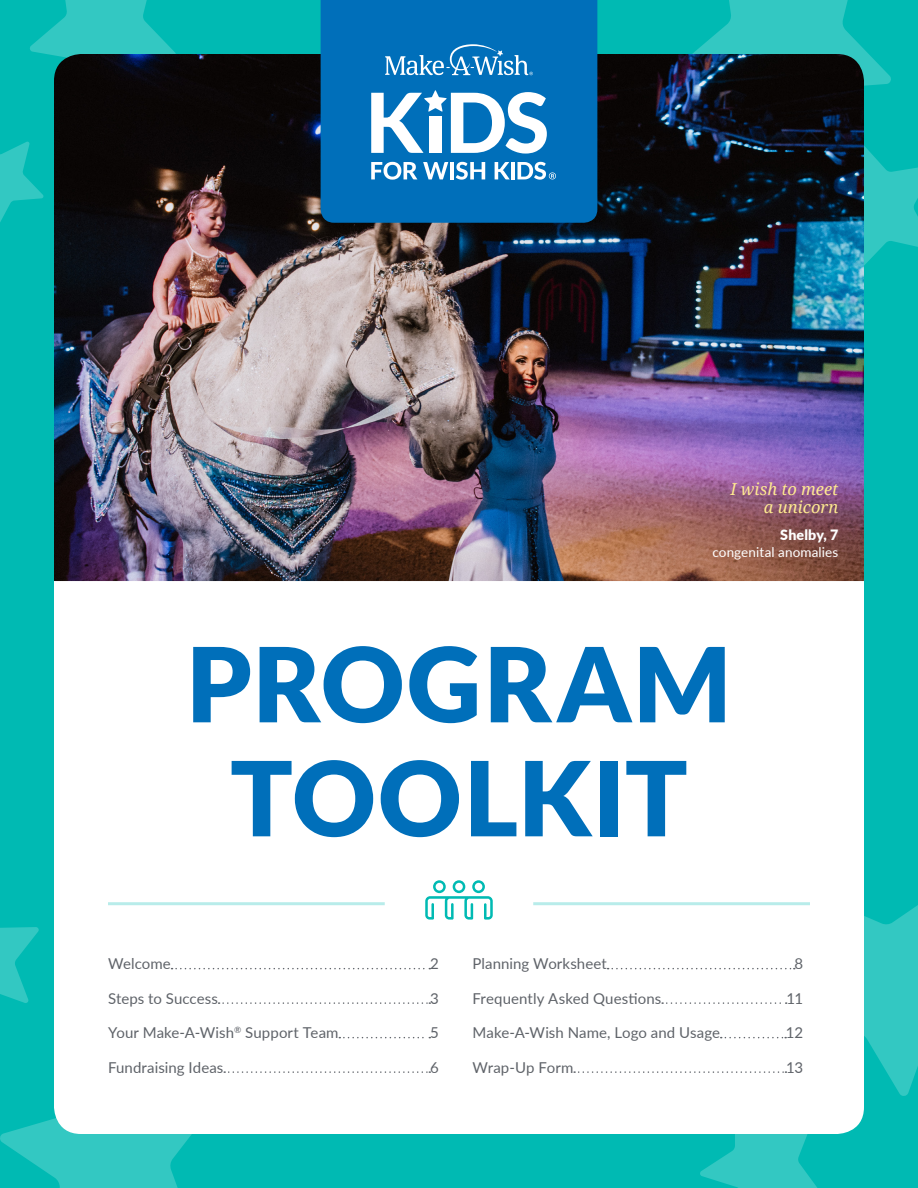
<style>
.page{position:relative;width:918px;height:1188px;background:#00bab3}
.page>*{position:absolute;margin:0;border:0;box-sizing:border-box;transform-origin:0 0}
.t1{font:900 103.5px/114px "Lato";letter-spacing:.015em;color:#006fba;text-align:center}
.Photo_Bug_-_Wish{font:italic 16.5px/18px "Droid Serif";color:#ffea90;text-align:right}
.Body{font:15px "Lato";letter-spacing:.005em;color:#5f6369}
.Photo_Bug_-_Wish-2{font:900 14.25px "Lato";letter-spacing:.01em;color:#fff}
.Photo_Bug_-_Wish-3{font:13.5px "Lato";letter-spacing:.01em;color:#fff}
</style>
<div class="page">
<svg style="left:700px;top:1134px;width:117px;height:54px"></svg>
<svg style="left:0;top:927px;width:39px;height:76px"></svg>
<svg style="left:0;top:1119px;width:192px;height:69px"></svg>
<div style="left:54px;top:581px;width:810px;height:553px;background:#fff"></div>
<svg style="left:692px;top:0;width:226px;height:266px"></svg>
<svg style="left:30px;top:0;width:146px;height:56px"></svg>
<svg style="left:0;top:141px;width:44px;height:81px"></svg>
<img style="left:54px;top:54px;width:810px;height:527px">
<div style="left:321px;top:0;width:276px;height:223px;background:#006fba"></div>
<svg style="left:385px;top:44px;width:148px;height:31px;background:#368dc8"></svg>
<svg style="left:371px;top:162px;width:46px;height:18px"></svg>
<svg style="left:423px;top:162px;width:25px;height:17px"></svg>
<hr style="left:450px;top:162px;width:4px;height:17px;background:#fff">
<svg style="left:456px;top:162px;width:29px;height:18px"></svg>
<svg style="left:495px;top:162px;width:15px;height:17px"></svg>
<hr style="left:511px;top:162px;width:4px;height:17px;background:#fff">
<svg style="left:371px;top:90px;width:176px;height:64px;background:#7eb6dc"></svg>
<svg style="left:517px;top:162px;width:39px;height:18px"></svg>
<svg style="left:172px;top:968px;width:258px;height:1px"></svg>
<svg style="left:219px;top:1002px;width:211px;height:2px"></svg>
<svg style="left:339px;top:1037px;width:91px;height:1px"></svg>
<svg style="left:224px;top:1071px;width:206px;height:2px"></svg>
<svg style="left:574px;top:884px;width:344px;height:213px;background:#dbf5f4"></svg>
<hr style="left:108px;top:902px;width:277px;height:3px;background:#b8ecea">
<hr style="left:533px;top:902px;width:277px;height:3px;background:#b8ecea">
<svg style="left:425px;top:880px;width:68px;height:40px"></svg>
<p class="Photo_Bug_-_Wish" style="left:730px;top:480px;width:109px">I wish to meet a unicorn</p>
<p class="Photo_Bug_-_Wish-2" style="left:780px;top:524px;width:60px">Shelby, 7</p>
<p class="Photo_Bug_-_Wish-3" style="left:712px;top:542px;width:127px">congenital anomalies</p>
<p class="t1" style="left:186px;top:623px;width:548px">PROGRAM<br>TOOLKIT</p>
<p class="Body" style="left:108px;top:953px;width:64px">Welcome</p>
<p class="Body" style="left:430px;top:953px;width:10px">2</p>
<p class="Body" style="left:108px;top:988px;width:111px">Steps to Success</p>
<p class="Body" style="left:430px;top:988px;width:10px">3</p>
<p class="Body" style="left:108px;top:1022px;width:232px">Your Make-A-Wish<sup>®</sup> Support Team</p>
<p class="Body" style="left:430px;top:1022px;width:10px">5</p>
<p class="Body" style="left:108px;top:1057px;width:117px">Fundraising Ideas</p>
<p class="Body" style="left:430px;top:1057px;width:10px">6</p>
<p class="Body" style="left:472px;top:953px;width:136px">Planning Worksheet</p>
<p class="Body" style="left:795px;top:953px;width:10px">8</p>
<p class="Body" style="left:472px;top:988px;width:190px">Frequently Asked Questions</p>
<p class="Body" style="left:786px;top:988px;width:18px">11</p>
<p class="Body" style="left:472px;top:1022px;width:249px">Make-A-Wish Name, Logo and Usage</p>
<p class="Body" style="left:786px;top:1022px;width:19px">12</p>
<p class="Body" style="left:472px;top:1057px;width:102px">Wrap-Up Form</p>
<p class="Body" style="left:786px;top:1057px;width:19px">13</p>
</div>
